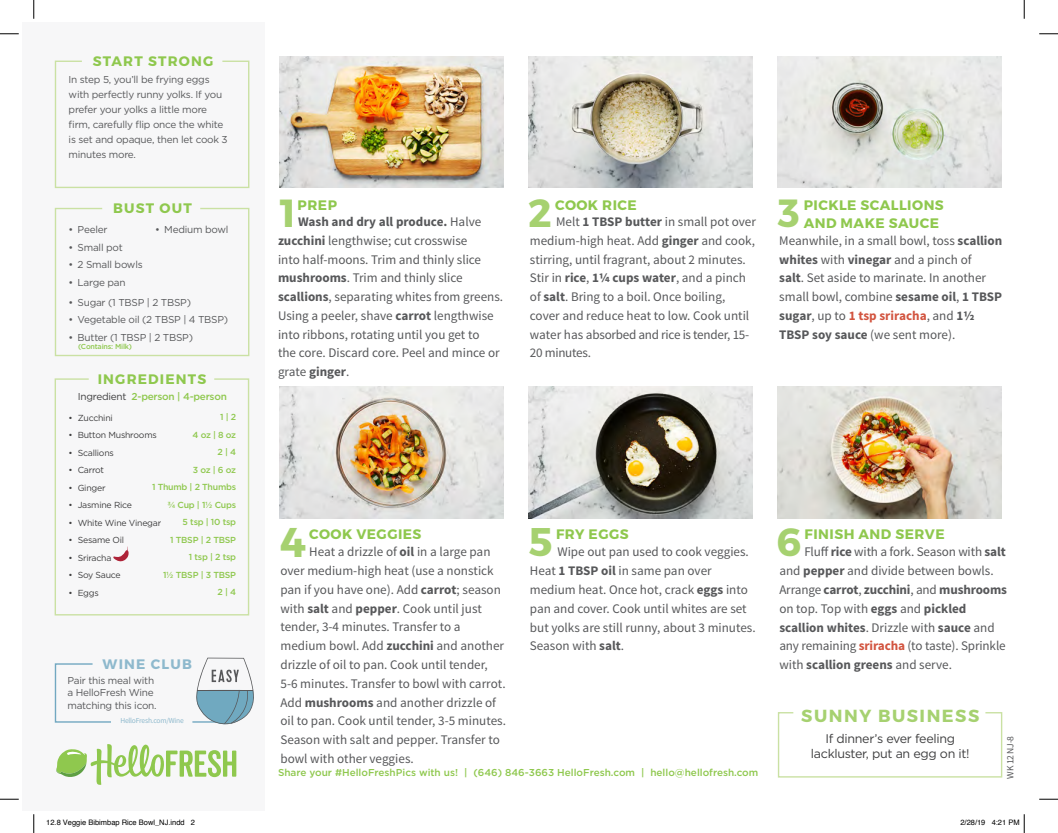
<style>
.page{position:relative;width:1058px;height:833px;background:#fff}
.page>*{position:absolute;margin:0;border:0;box-sizing:border-box;transform-origin:0 0}
.t1{font:700 41.5px "Montserrat";color:#a6d170}
.t2{font:700 39.88px "Montserrat";color:#a6d170}
.t3{font:700 39.25px "Montserrat";color:#a6d170}
.t4{font:700 39.12px "Montserrat";color:#a6d170}
.t5{font:700 17.5px "Montserrat";letter-spacing:.085em;color:#a6d170}
.t6{font:700 13.75px/17.5px "Montserrat";letter-spacing:.035em;color:#8fc84e}
.t7{font:700 13.75px "Montserrat";letter-spacing:.085em;color:#8fc84e}
.t8{font:700 13.75px "Montserrat";letter-spacing:.085em;color:#8eb9cd}
.t9{font:13.12px/18.8px "Source Sans Pro";color:#57585a}
.t10{font:12.5px/15px "Gotham";letter-spacing:-.025em;color:#3e3e3f;text-align:center}
.t11{font:10px/15px "Gotham";letter-spacing:-.025em;color:#57585a}
.t12{font:500 10px "Gotham";color:#8fc84e}
.t13{font:500 10px "Gotham";letter-spacing:-.025em;color:#8fc84e}
.t14{font:9.62px "Source Sans Pro";color:#57585a}
.t15{font:8.75px "Gotham";letter-spacing:-.025em;color:#3e3e3f}
.t16{font:500 8.75px/17.5px "Gotham";letter-spacing:-.025em;color:#8fc84e;text-align:right}
.t17{font:7.5px "Helvetica";color:#000}
.t18{font:7.5px "Source Sans Pro";letter-spacing:-.025em;color:#8eb9cd}
.t19{font:500 7.25px "Gotham";letter-spacing:-.025em;color:#8fc84e}
.s1{font-weight:700}
.s2{font-weight:700;color:#d2543f}
.s3{font-weight:400;color:#3e3e3f}
</style>
<div class="page">
<div style="left:23px;top:23px;width:241px;height:787px;background:#f7f7f8"></div>
<svg style="left:54px;top:207px;width:196px;height:150px"></svg>
<svg style="left:54px;top:60px;width:196px;height:128px"></svg>
<svg style="left:54px;top:663px;width:57px;height:60px"></svg>
<svg style="left:56px;top:744px;width:180px;height:40px"></svg>
<svg style="left:54px;top:378px;width:196px;height:238px"></svg>
<img style="left:280px;top:56px;width:224px;height:131px">
<img style="left:529px;top:56px;width:223px;height:131px">
<img style="left:529px;top:387px;width:223px;height:131px">
<img style="left:280px;top:387px;width:224px;height:131px">
<img style="left:777px;top:56px;width:224px;height:131px">
<img style="left:777px;top:387px;width:224px;height:131px">
<svg style="left:113px;top:546px;width:16px;height:19px"></svg>
<svg style="left:777px;top:712px;width:226px;height:66px"></svg>
<svg style="left:193px;top:657px;width:61px;height:68px"></svg>
<svg style="left:0;top:33px;width:19px;height:2px"></svg>
<svg style="left:1039px;top:33px;width:19px;height:2px"></svg>
<svg style="left:0;top:798px;width:19px;height:2px"></svg>
<svg style="left:1039px;top:798px;width:19px;height:2px"></svg>
<svg style="left:33px;top:0;width:2px;height:19px"></svg>
<svg style="left:33px;top:814px;width:2px;height:19px"></svg>
<svg style="left:1023px;top:0;width:2px;height:19px"></svg>
<svg style="left:1023px;top:814px;width:2px;height:19px"></svg>
<p class="t7" style="left:93px;top:52px;width:122px">START STRONG</p>
<p class="t11" style="left:69px;top:71px;width:161px">In step 5, you’ll be frying eggs with perfectly runny yolks. If you prefer your yolks a little more firm, carefully flip once the white is set and opaque, then let cook 3 minutes more.</p>
<h3 class="t4" style="left:280px;top:189px;width:18px">1</h3>
<h3 class="t3" style="left:528px;top:189px;width:25px">2</h3>
<h3 class="t3" style="left:778px;top:189px;width:23px">3</h3>
<p class="t6" style="left:113px;top:199px;width:80px">BUST OUT</p>
<p class="t6" style="left:298px;top:197px;width:41px">PREP</p>
<p class="t6" style="left:555px;top:197px;width:83px">COOK RICE</p>
<p class="t6" style="left:803px;top:197px;width:142px">PICKLE SCALLIONS<br>AND MAKE SAUCE</p>
<p class="t9" style="left:278px;top:212px;width:227px;text-indent:20px"><span class="s1">Wash and dry all produce.</span> Halve <span class="s1">zucchini</span> lengthwise; cut crosswise<br>into half-moons. Trim and thinly slice <span class="s1">mushrooms</span>. Trim and thinly slice <span class="s1">scallions</span>, separating whites from greens.<br>Using a peeler, shave <span class="s1">carrot</span> lengthwise into ribbons, rotating until you get to<br>the core. Discard core. Peel and mince or grate <span class="s1">ginger</span>.</p>
<p class="t9" style="left:530px;top:212px;width:228px;text-indent:26px">Melt <span class="s1">1 TBSP butter</span> in small pot over medium-high heat. Add <span class="s1">ginger</span> and cook, stirring, until fragrant, about 2 minutes.<br>Stir in <span class="s1">rice</span>, <span class="s1">1¼ cups water</span>, and a pinch of <span class="s1">salt</span>. Bring to a boil. Once boiling, cover and reduce heat to low. Cook until water has absorbed and rice is tender, 15- 20 minutes.</p>
<p class="t11" style="left:155px;top:222px;width:75px">• Medium bowl</p>
<p class="t11" style="left:69px;top:222px;width:40px">• Peeler</p>
<p class="t11" style="left:69px;top:240px;width:56px">• Small pot</p>
<p class="t11" style="left:69px;top:257px;width:76px">• 2 Small bowls</p>
<p class="t11" style="left:69px;top:275px;width:58px">• Large pan</p>
<p class="t11" style="left:69px;top:295px;width:124px">• Sugar (1 TBSP | 2 TBSP)</p>
<p class="t11" style="left:69px;top:312px;width:161px">• Vegetable oil (2 TBSP | 4 TBSP)</p>
<p class="t11" style="left:69px;top:330px;width:126px">• Butter (1 TBSP | 2 TBSP)</p>
<p class="t9" style="left:779px;top:231px;width:224px">Meanwhile, in a small bowl, toss <span class="s1">scallion whites</span> with <span class="s1">vinegar</span> and a pinch of<br><span class="s1">salt</span>. Set aside to marinate. In another small bowl, combine <span class="s1">sesame oil</span>, <span class="s1">1 TBSP sugar</span>, up to <span class="s2">1 tsp sriracha</span>, and <span class="s1">1½ TBSP soy sauce</span> (we sent more).</p>
<p class="t19" style="left:78px;top:341px;width:55px">(Contains: Milk)</p>
<p class="t7" style="left:98px;top:370px;width:110px">INGREDIENTS</p>
<p class="t13" style="left:78px;top:390px;width:151px"><span class="s3">Ingredient</span> 2-person | 4-person</p>
<p class="t16" style="left:152px;top:408px;width:86px">1 | 2<br>4 oz | 8 oz<br>2 | 4<br>3 oz | 6 oz<br>1 Thumb | 2 Thumbs ¾ Cup | 1½ Cups<br>5 tsp | 10 tsp<br>1 TBSP | 2 TBSP<br>1 tsp | 2 tsp<br>1½ TBSP | 3 TBSP<br>2 | 4</p>
<p class="t15" style="left:69px;top:412px;width:46px">• Zucchini</p>
<p class="t15" style="left:69px;top:430px;width:90px">• Button Mushrooms</p>
<p class="t15" style="left:69px;top:447px;width:47px">• Scallions</p>
<p class="t15" style="left:69px;top:465px;width:37px">• Carrot</p>
<p class="t15" style="left:69px;top:482px;width:38px">• Ginger</p>
<p class="t15" style="left:69px;top:500px;width:65px">• Jasmine Rice</p>
<p class="t15" style="left:69px;top:517px;width:94px">• White Wine Vinegar</p>
<p class="t15" style="left:69px;top:535px;width:57px">• Sesame Oil</p>
<p class="t15" style="left:69px;top:552px;width:44px">• Sriracha</p>
<p class="t15" style="left:69px;top:570px;width:54px">• Soy Sauce</p>
<p class="t15" style="left:69px;top:587px;width:32px">• Eggs</p>
<p class="t8" style="left:103px;top:655px;width:91px">WINE CLUB</p>
<p class="t11" style="left:68px;top:674px;width:91px;line-height:12.5px">Pair this meal with a HelloFresh Wine matching this icon.</p>
<p class="t18" style="left:120px;top:716px;width:65px">HelloFresh.com/Wine</p>
<h1 class="t1" style="left:280px;top:516px;width:28px">4</h1>
<h2 class="t2" style="left:529px;top:517px;width:25px">5</h2>
<h3 class="t3" style="left:776px;top:517px;width:26px">6</h3>
<p class="t6" style="left:309px;top:525px;width:114px">COOK VEGGIES</p>
<p class="t6" style="left:556px;top:525px;width:74px">FRY EGGS</p>
<p class="t6" style="left:804px;top:525px;width:142px">FINISH AND SERVE</p>
<p class="t9" style="left:280px;top:543px;width:227px;text-indent:29px">Heat a drizzle of <span class="s1">oil</span> in a large pan over medium-high heat (use a nonstick pan if you have one). Add <span class="s1">carrot</span>; season with <span class="s1">salt</span> and <span class="s1">pepper</span>. Cook until just tender, 3-4 minutes. Transfer to a medium bowl. Add <span class="s1">zucchini</span> and another drizzle of oil to pan. Cook until tender, 5-6 minutes. Transfer to bowl with carrot.<br>Add <span class="s1">mushrooms</span> and another drizzle of oil to pan. Cook until tender, 3-5 minutes.<br>Season with salt and pepper. Transfer to bowl with other veggies.</p>
<p class="t9" style="left:530px;top:543px;width:227px;text-indent:27px">Wipe out pan used to cook veggies.<br>Heat <span class="s1">1 TBSP oil</span> in same pan over medium heat. Once hot, crack <span class="s1">eggs</span> into pan and cover. Cook until whites are set but yolks are still runny, about 3 minutes.<br>Season with <span class="s1">salt</span>.</p>
<p class="t9" style="left:779px;top:543px;width:229px;text-indent:25px">Fluff <span class="s1">rice</span> with a fork. Season with <span class="s1">salt </span>and <span class="s1">pepper</span> and divide between bowls.<br>Arrange <span class="s1">carrot</span>, <span class="s1">zucchini</span>, and <span class="s1">mushrooms </span>on top. Top with <span class="s1">eggs</span> and <span class="s1">pickled scallion whites</span>. Drizzle with <span class="s1">sauce</span> and any remaining <span class="s2">sriracha</span> (to taste). Sprinkle with <span class="s1">scallion greens</span> and serve.</p>
<h3 class="t5" style="left:801px;top:704px;width:179px">SUNNY BUSINESS</h3>
<p class="t10" style="left:811px;top:731px;width:160px">If dinner’s ever feeling lackluster, put an egg on it!</p>
<p class="t14" style="left:1004px;top:778px;width:44px;rotate:-90deg">WK 12 NJ-8</p>
<p class="t12" style="left:278px;top:766px;width:482px">Share your #HelloFreshPics with us! | (646) 846-3663 HelloFresh.com | hello@hellofresh.com</p>
<p class="t17" style="left:46px;top:817px;width:150px">12.8 Veggie Bibimbap Rice Bowl_NJ.indd 2</p>
<p class="t17" style="left:960px;top:817px;width:61px">2/28/19 4:21 PM</p>
</div>
